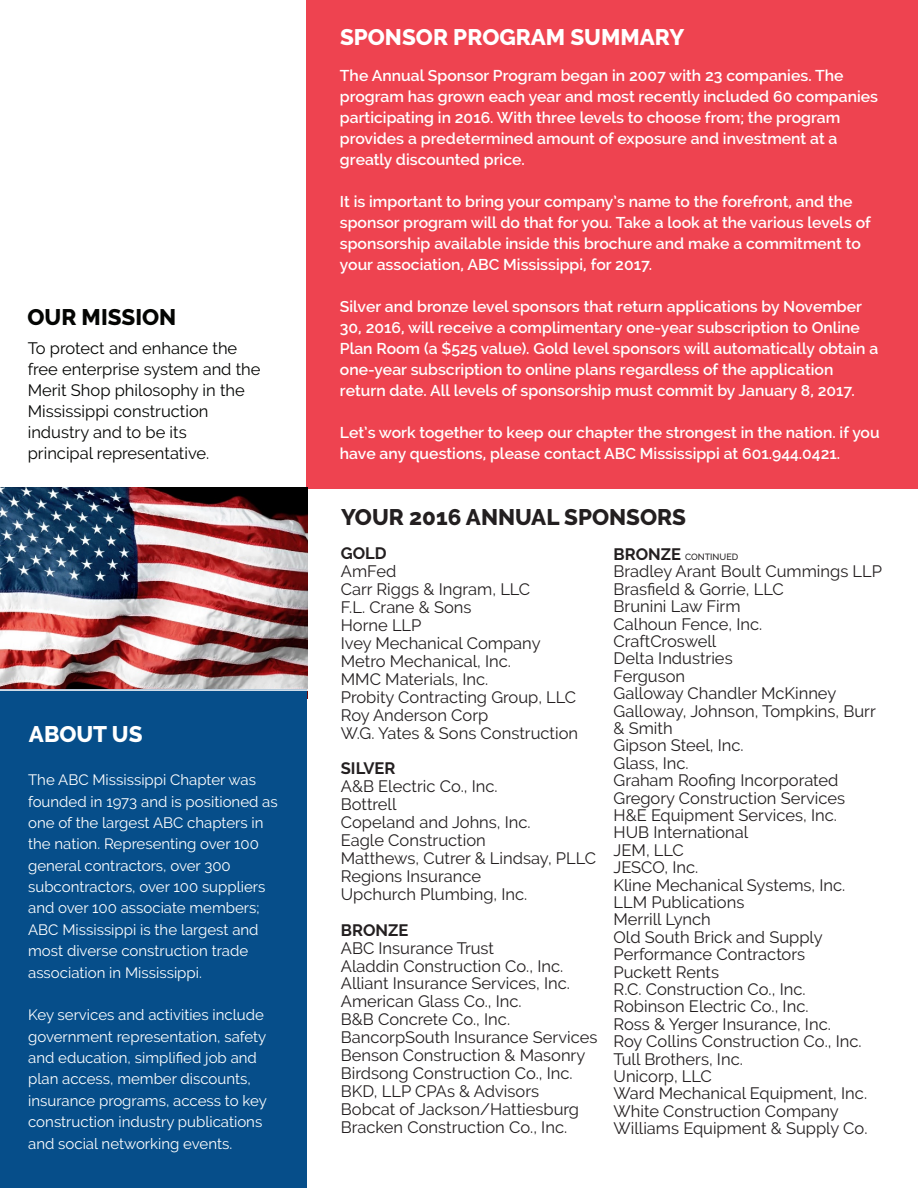
<style>
.page{position:relative;width:918px;height:1188px;background:#fff}
.page>*{position:absolute;margin:0;border:0;box-sizing:border-box;transform-origin:0 0}
.t1{font:800 22.5px "Raleway";color:#fff}
.t2{font:800 22.5px "Raleway";color:#231f20}
.t3{font:800 22.5px "Raleway";color:#040503}
.t4{font:16.5px/17.4px "Raleway";color:#231f20}
.t5{font:16.5px/21px "Raleway";color:#040503}
.t6{font:700 16.5px "Raleway";color:#231f20}
.t7{font:600 15.75px/21px "Raleway";color:#fff}
.t8{font:15px/21.3px "Raleway";color:#fff}
.t9{font:500 9px "Raleway";color:#231f20}
.s1{font-weight:700;font-size:16.5px}
</style>
<div class="page">
<div style="left:306px;top:0;width:612px;height:489px;background:#ee4350"></div>
<img style="left:0;top:488px;width:307px;height:211px">
<div style="left:0;top:690px;width:306px;height:498px;background:#064e8a"></div>
<hr style="left:0;top:689px;width:314px;height:2px;background:#fff">
<h1 class="t3" style="left:27px;top:304px;width:150px">OUR MISSION</h1>
<p class="t5" style="left:28px;top:337px;width:234px">To protect and enhance the free enterprise system and the<br>Merit Shop philosophy in the<br>Mississippi construction industry and to be its<br>principal representative.</p>
<h1 class="t1" style="left:29px;top:722px;width:115px">ABOUT US</h1>
<p class="t8" style="left:28px;top:769px;width:251px">The ABC Mississippi Chapter was founded in 1973 and is positioned as one of the largest ABC chapters in the nation. Representing over 100 general contractors, over 300 subcontractors, over 100 suppliers and over 100 associate members; ABC Mississippi is the largest and most diverse construction trade association in Mississippi.</p>
<p class="t8" style="left:28px;top:1004px;width:240px">Key services and activities include government representation, safety and education, simplified job and plan access, member discounts, insurance programs, access to key construction industry publications and social networking events.</p>
<h1 class="t1" style="left:340px;top:24px;width:346px">SPONSOR PROGRAM SUMMARY</h1>
<p class="t7" style="left:340px;top:65px;width:540px">The Annual Sponsor Program began in 2007 with 23 companies. The program has grown each year and most recently included 60 companies participating in 2016. With three levels to choose from; the program provides a predetermined amount of exposure and investment at a greatly discounted price.</p>
<p class="t7" style="left:340px;top:191px;width:533px">It is important to bring your company’s name to the forefront, and the sponsor program will do that for you. Take a look at the various levels of sponsorship available inside this brochure and make a commitment to your association, ABC Mississippi, for 2017.</p>
<p class="t7" style="left:340px;top:296px;width:540px">Silver and bronze level sponsors that return applications by November 30, 2016, will receive a complimentary one-year subscription to Online Plan Room (a $525 value). Gold level sponsors will automatically obtain a one-year subscription to online plans regardless of the application return date. All levels of sponsorship must commit by January 8, 2017.</p>
<p class="t7" style="left:340px;top:422px;width:541px">Let’s work together to keep our chapter the strongest in the nation. if you have any questions, please contact ABC Mississippi at 601.944.0421.</p>
<h1 class="t2" style="left:341px;top:505px;width:346px">YOUR 2016 ANNUAL SPONSORS</h1>
<p class="t6" style="left:341px;top:544px;width:47px">GOLD</p>
<p class="t4" style="left:341px;top:562px;width:239px;line-height:17.9px">AmFed<br>Carr Riggs &amp; Ingram, LLC<br>F.L. Crane &amp; Sons<br>Horne LLP<br>Ivey Mechanical Company<br>Metro Mechanical, Inc.<br>MMC Materials, Inc.<br>Probity Contracting Group, LLC<br>Roy Anderson Corp<br>W.G. Yates &amp; Sons Construction</p>
<p class="t6" style="left:341px;top:759px;width:56px">SILVER</p>
<p class="t4" style="left:341px;top:778px;width:257px;line-height:17.9px">A&amp;B Electric Co., Inc.<br>Bottrell<br>Copeland and Johns, Inc.<br>Eagle Construction<br>Matthews, Cutrer &amp; Lindsay, PLLC<br>Regions Insurance<br>Upchurch Plumbing, Inc.</p>
<p class="t6" style="left:341px;top:920px;width:69px">BRONZE</p>
<p class="t4" style="left:341px;top:939px;width:258px;line-height:17.9px">ABC Insurance Trust<br>Aladdin Construction Co., Inc.<br>Alliant Insurance Services, Inc.<br>American Glass Co., Inc.<br>B&amp;B Concrete Co., Inc.<br>BancorpSouth Insurance Services<br>Benson Construction &amp; Masonry<br>Birdsong Construction Co., Inc.<br>BKD, LLP CPAs &amp; Advisors<br>Bobcat of Jackson/Hattiesburg<br>Bracken Construction Co., Inc.</p>
<p class="t9" style="left:614px;top:552px;width:126px"><span class="s1">BRONZE</span> CONTINUED</p>
<p class="t4" style="left:614px;top:563px;width:270px">Bradley Arant Boult Cummings LLP<br>Brasfield &amp; Gorrie, LLC<br>Brunini Law Firm<br>Calhoun Fence, Inc.<br>CraftCroswell<br>Delta Industries<br>Ferguson<br>Galloway Chandler McKinney<br>Galloway, Johnson, Tompkins, Burr &amp; Smith<br>Gipson Steel, Inc.<br>Glass, Inc.<br>Graham Roofing Incorporated<br>Gregory Construction Services<br>H&amp;E Equipment Services, Inc.<br>HUB International<br>JEM, LLC<br>JESCO, Inc.<br>Kline Mechanical Systems, Inc.<br>LLM Publications<br>Merrill Lynch<br>Old South Brick and Supply<br>Performance Contractors<br>Puckett Rents<br>R.C. Construction Co., Inc.<br>Robinson Electric Co., Inc.<br>Ross &amp; Yerger Insurance, Inc.<br>Roy Collins Construction Co., Inc.<br>Tull Brothers, Inc.<br>Unicorp, LLC<br>Ward Mechanical Equipment, Inc.<br>White Construction Company<br>Williams Equipment &amp; Supply Co.</p>
</div>
